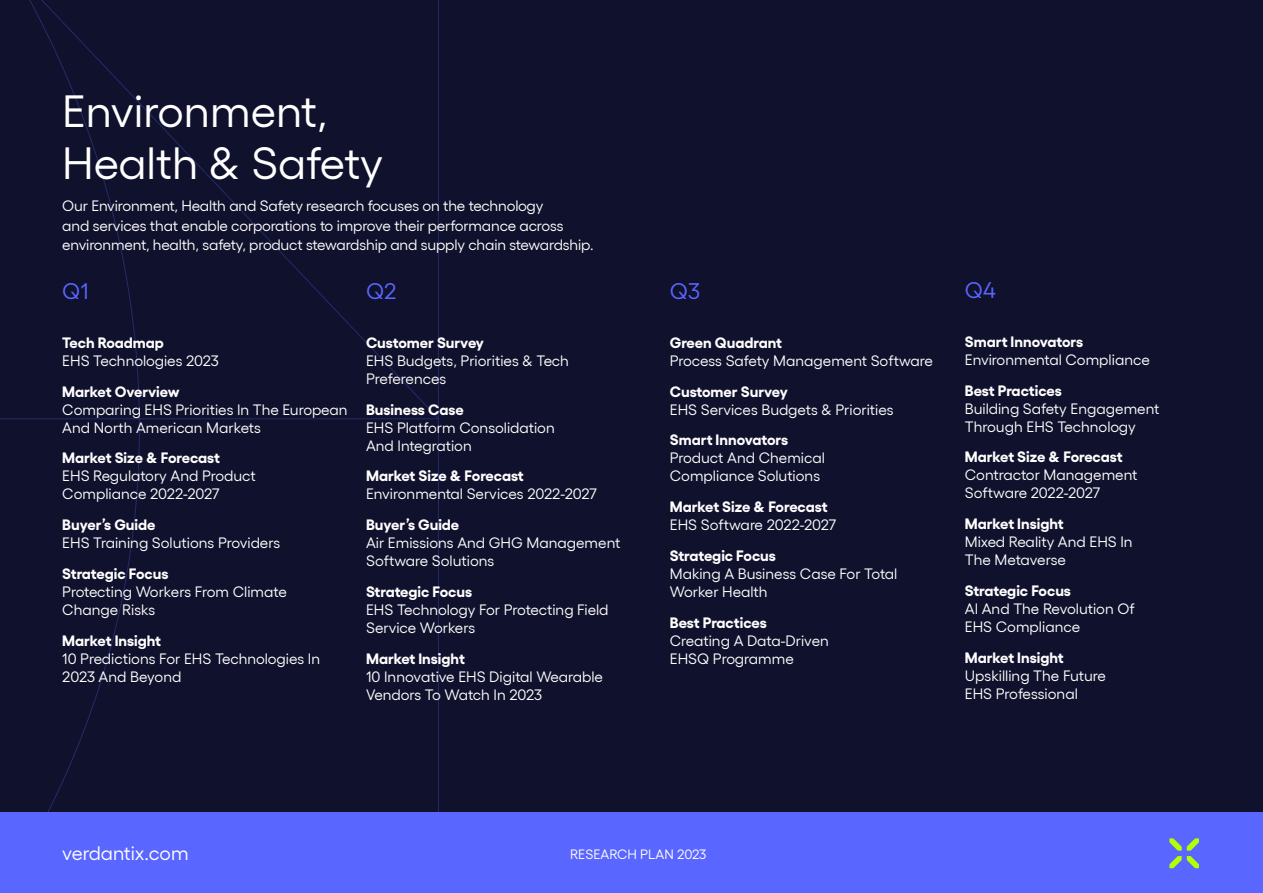
<style>
.page{position:relative;width:1263px;height:893px;background:#10112c}
.page>*{position:absolute;margin:0;border:0;box-sizing:border-box;transform-origin:0 0}
.t1{font:45px/51.8px "Gellix";color:#fff}
.t2{font:22.5px "Gellix";color:#5966ff}
.t3{font:19.5px "Gellix";letter-spacing:-.005em;color:#fff}
.t4{font:15px/18px "Gellix";color:#fff}
.t5{font:700 15px "Gellix";color:#fff}
.t6{font:13.5px "Gellix";color:#fff}
</style>
<div class="page">
<svg style="left:0;top:0;width:438px;height:812px"></svg>
<hr style="left:438px;top:0;width:1px;height:853px;background:#5a66fe">
<div style="left:0;top:812px;width:1263px;height:81px;background:#5966ff"></div>
<svg style="left:1169px;top:838px;width:30px;height:30px"></svg>
<h1 class="t1" style="left:62px;top:81px;width:322px">Environment,<br>Health &amp; Safety</h1>
<p class="t4" style="left:62px;top:195px;width:533px;line-height:19.5px">Our Environment, Health and Safety research focuses on the technology<br>and services that enable corporations to improve their performance across environment, health, safety, product stewardship and supply chain stewardship.</p>
<h2 class="t2" style="left:62px;top:274px;width:28px">Q1</h2>
<p class="t5" style="left:62px;top:331px;width:103px">Tech Roadmap</p>
<p class="t4" style="left:62px;top:350px;width:158px">EHS Technologies 2023</p>
<p class="t5" style="left:62px;top:379px;width:119px">Market Overview</p>
<p class="t4" style="left:62px;top:399px;width:287px">Comparing EHS Priorities In The European<br>And North American Markets</p>
<p class="t5" style="left:62px;top:446px;width:159px">Market Size &amp; Forecast</p>
<p class="t4" style="left:62px;top:466px;width:195px">EHS Regulatory And Product<br>Compliance 2022-2027</p>
<p class="t5" style="left:62px;top:513px;width:95px">Buyer’s Guide</p>
<p class="t4" style="left:62px;top:532px;width:219px">EHS Training Solutions Providers</p>
<p class="t5" style="left:62px;top:562px;width:108px">Strategic Focus</p>
<p class="t4" style="left:62px;top:581px;width:226px">Protecting Workers From Climate<br>Change Risks</p>
<p class="t5" style="left:62px;top:628px;width:100px">Market Insight</p>
<p class="t4" style="left:62px;top:648px;width:259px">10 Predictions For EHS Technologies In<br>2023 And Beyond</p>
<h2 class="t2" style="left:366px;top:274px;width:32px">Q2</h2>
<p class="t5" style="left:366px;top:331px;width:119px">Customer Survey</p>
<p class="t4" style="left:366px;top:350px;width:204px">EHS Budgets, Priorities &amp; Tech<br>Preferences</p>
<p class="t5" style="left:366px;top:397px;width:99px">Business Case</p>
<p class="t4" style="left:366px;top:417px;width:190px">EHS Platform Consolidation<br>And Integration</p>
<p class="t5" style="left:366px;top:464px;width:159px">Market Size &amp; Forecast</p>
<p class="t4" style="left:366px;top:484px;width:232px">Environmental Services 2022-2027</p>
<p class="t5" style="left:366px;top:513px;width:95px">Buyer’s Guide</p>
<p class="t4" style="left:366px;top:532px;width:256px">Air Emissions And GHG Management<br>Software Solutions</p>
<p class="t5" style="left:366px;top:580px;width:108px">Strategic Focus</p>
<p class="t4" style="left:366px;top:599px;width:244px">EHS Technology For Protecting Field<br>Service Workers</p>
<p class="t5" style="left:366px;top:646px;width:100px">Market Insight</p>
<p class="t4" style="left:366px;top:666px;width:238px">10 Innovative EHS Digital Wearable<br>Vendors To Watch In 2023</p>
<h2 class="t2" style="left:670px;top:274px;width:32px">Q3</h2>
<p class="t5" style="left:670px;top:331px;width:114px">Green Quadrant</p>
<p class="t4" style="left:670px;top:350px;width:265px">Process Safety Management Software</p>
<p class="t5" style="left:670px;top:379px;width:119px">Customer Survey</p>
<p class="t4" style="left:670px;top:399px;width:225px">EHS Services Budgets &amp; Priorities</p>
<p class="t5" style="left:670px;top:428px;width:120px">Smart Innovators</p>
<p class="t4" style="left:670px;top:448px;width:157px">Product And Chemical<br>Compliance Solutions</p>
<p class="t5" style="left:670px;top:495px;width:159px">Market Size &amp; Forecast</p>
<p class="t4" style="left:670px;top:514px;width:168px">EHS Software 2022-2027</p>
<p class="t5" style="left:670px;top:544px;width:108px">Strategic Focus</p>
<p class="t4" style="left:670px;top:563px;width:229px">Making A Business Case For Total<br>Worker Health</p>
<p class="t5" style="left:670px;top:610px;width:99px">Best Practices</p>
<p class="t4" style="left:670px;top:630px;width:161px">Creating A Data-Driven<br>EHSQ Programme</p>
<h2 class="t2" style="left:965px;top:273px;width:33px">Q4</h2>
<p class="t5" style="left:965px;top:329px;width:120px">Smart Innovators</p>
<p class="t4" style="left:965px;top:349px;width:186px">Environmental Compliance</p>
<p class="t5" style="left:965px;top:378px;width:99px">Best Practices</p>
<p class="t4" style="left:965px;top:398px;width:196px">Building Safety Engagement<br>Through EHS Technology</p>
<p class="t5" style="left:965px;top:445px;width:159px">Market Size &amp; Forecast</p>
<p class="t4" style="left:965px;top:465px;width:174px">Contractor Management<br>Software 2022-2027</p>
<p class="t5" style="left:965px;top:512px;width:100px">Market Insight</p>
<p class="t4" style="left:965px;top:531px;width:169px">Mixed Reality And EHS In<br>The Metaverse</p>
<p class="t5" style="left:965px;top:578px;width:108px">Strategic Focus</p>
<p class="t4" style="left:965px;top:598px;width:171px">AI And The Revolution Of<br>EHS Compliance</p>
<p class="t5" style="left:965px;top:645px;width:100px">Market Insight</p>
<p class="t4" style="left:965px;top:665px;width:143px">Upskilling The Future<br>EHS Professional</p>
<h3 class="t3" style="left:62px;top:838px;width:128px">verdantix.com</h3>
<p class="t6" style="left:570px;top:844px;width:138px">RESEARCH PLAN 2023</p>
</div>
